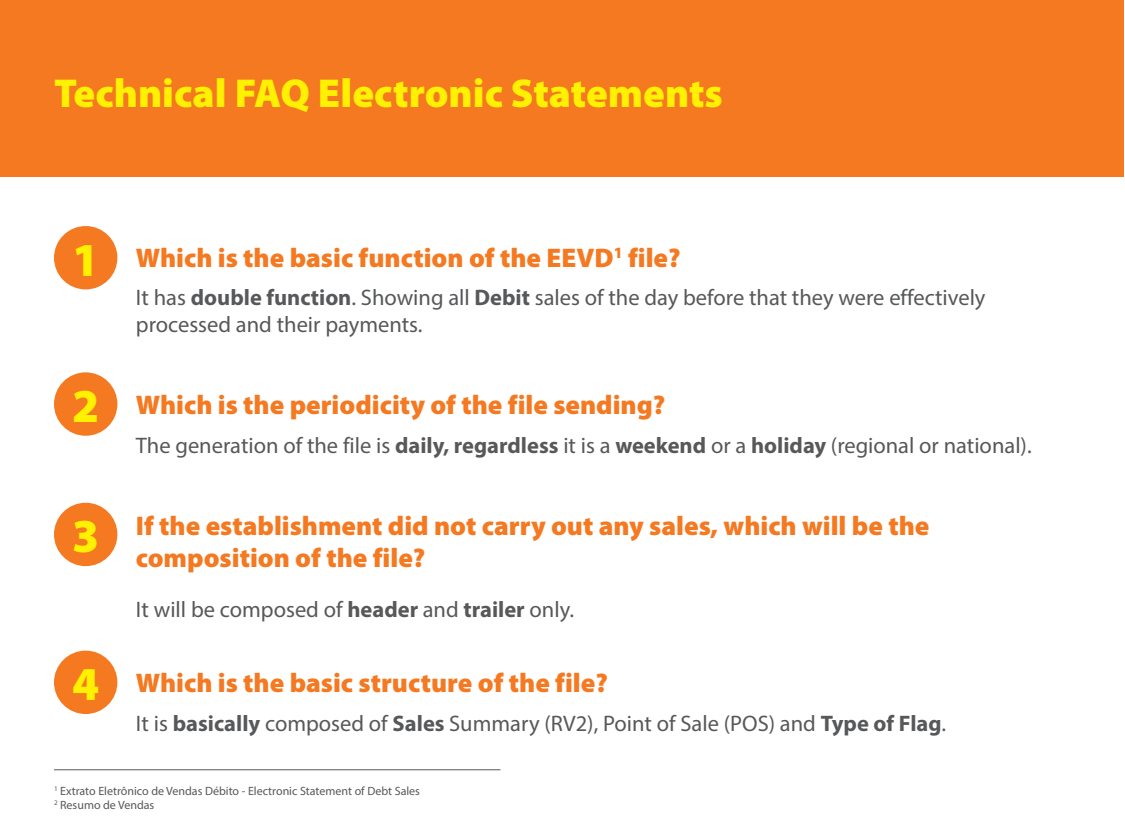
<style>
.page{position:relative;width:1125px;height:825px;background:#fff}
.page>*{position:absolute;margin:0;border:0;box-sizing:border-box;transform-origin:0 0}
.t1{font:900 47.4px "Myriad Pro";color:#fff101}
.t2{font:900 40.5px "Myriad Pro";color:#fff101}
.t3{font:900 27px/32.4px "Myriad Pro";color:#f47921}
.t4{font:22.5px/27px "Myriad Pro";color:#57585a}
.t5{font:12px/14.4px "Myriad Pro";color:#57585a}
.s1{font-weight:700}
</style>
<div class="page">
<div style="left:0;top:0;width:1124px;height:176px;background:#f47921"></div>
<div style="left:54px;top:226px;width:63px;height:63px;background:#f47921;border-radius:50%"></div>
<div style="left:54px;top:503px;width:63px;height:63px;background:#f47921;border-radius:50%"></div>
<div style="left:54px;top:651px;width:63px;height:63px;background:#f47921;border-radius:50%"></div>
<div style="left:54px;top:372px;width:63px;height:64px;background:#f47921;border-radius:50%"></div>
<hr style="left:54px;top:769px;width:446px;height:1px;background:#57585a">
<h2 class="t2" style="left:54px;top:70px;width:670px">Technical FAQ Electronic Statements</h2>
<h1 class="t1" style="left:72px;top:233px;width:29px">1</h1>
<p class="t3" style="left:136px;top:242px;width:546px">Which is the basic function of the EEVD<sup>1</sup> file?</p>
<p class="t4" style="left:136px;top:284px;width:851px">It has <span class="s1">double function</span>. Showing all <span class="s1">Debit</span> sales of the day before that they were effectively processed and their payments.</p>
<h1 class="t1" style="left:72px;top:379px;width:29px">2</h1>
<p class="t3" style="left:136px;top:389px;width:531px">Which is the periodicity of the file sending?</p>
<p class="t4" style="left:136px;top:431px;width:897px">The generation of the file is <span class="s1">daily, regardless</span> it is a <span class="s1">weekend</span> or a <span class="s1">holiday</span> (regional or national).</p>
<h1 class="t1" style="left:72px;top:509px;width:29px">3</h1>
<p class="t3" style="left:136px;top:510px;width:795px">If the establishment did not carry out any sales, which will be the composition of the file?</p>
<p class="t4" style="left:136px;top:596px;width:440px">It will be composed of <span class="s1">header</span> and <span class="s1">trailer</span> only.</p>
<h1 class="t1" style="left:72px;top:657px;width:29px">4</h1>
<p class="t3" style="left:136px;top:667px;width:474px">Which is the basic structure of the file?</p>
<p class="t4" style="left:136px;top:710px;width:812px">It is <span class="s1">basically</span> composed of <span class="s1">Sales</span> Summary (RV2), Point of Sale (POS) and <span class="s1">Type of Flag</span>.</p>
<p class="t5" style="left:54px;top:783px;width:368px"><sup>1</sup> Extrato Eletrônico de Vendas Débito - Electronic Statement of Debt Sales<br><sup>2</sup> Resumo de Vendas</p>
</div>
